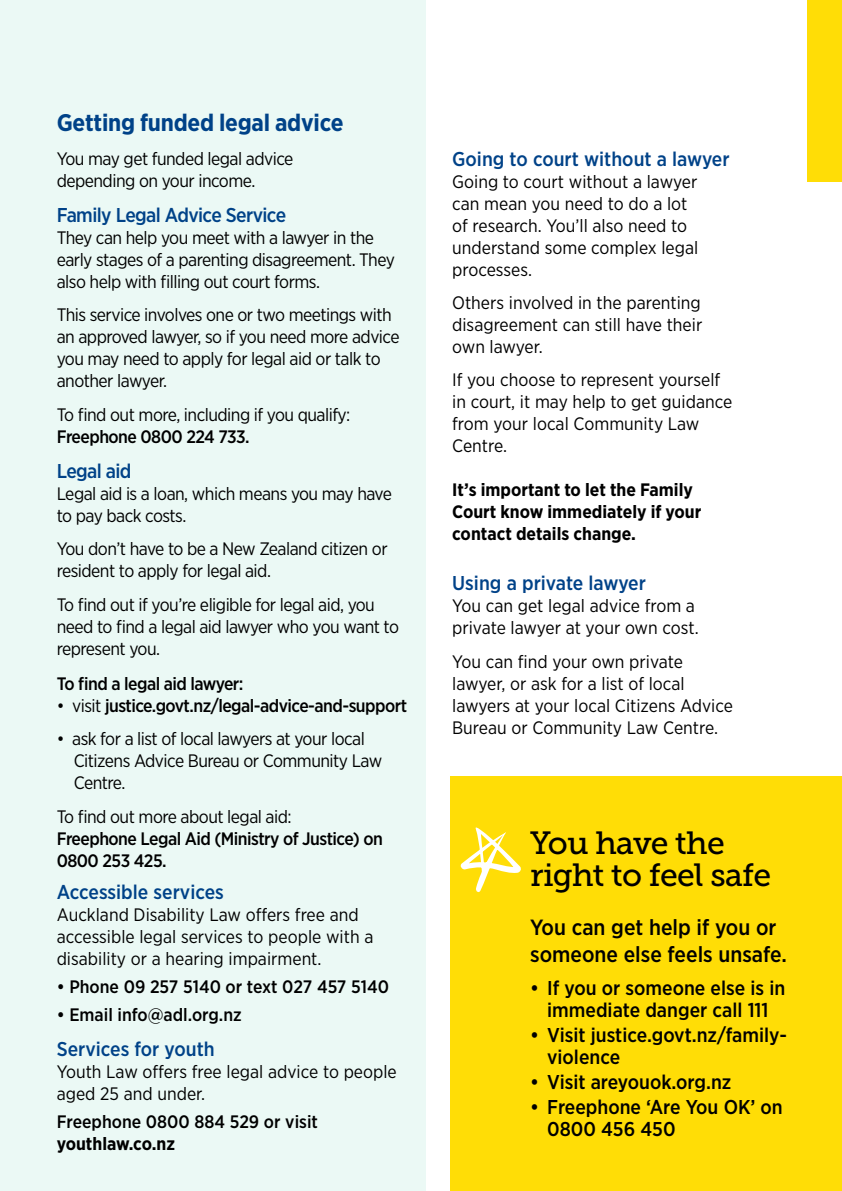
<style>
.page{position:relative;width:842px;height:1191px;background:#fff}
.page>*{position:absolute;margin:0;border:0;box-sizing:border-box;transform-origin:0 0}
.t1{font:32px/32px "Museo Slab 500";letter-spacing:-.02em;color:#000}
.t2{font:700 24px "Gotham Narrow";letter-spacing:-.01em;color:#004288}
.t3{font:500 22px/26.4px "Gotham Narrow";color:#000}
.t4{font:500 20px/22px "Gotham Narrow";color:#000}
.t5{font:500 20px "Gotham Narrow";letter-spacing:-.005em;color:#004288}
.t6{font:500 20px "Gotham Narrow";letter-spacing:-.03em;color:#004288}
.t7{font:18px/22px "Gotham Narrow";letter-spacing:-.03em;color:#000}
.t8{font:18px/22px "Gotham Narrow";color:#000}
.t9{font:500 18px/22px "Gotham Narrow";letter-spacing:-.03em;color:#000}
.t10{font:700 18px/22px "Gotham Narrow";color:#000}
.t11{font:500 18px "Gotham Narrow";color:#000}
.s1{font-weight:400}
</style>
<div class="page">
<div style="left:0;top:0;width:425px;height:1191px;background:#ebf9f5"></div>
<div style="left:808px;top:0;width:34px;height:181px;background:#ffdd06"></div>
<div style="left:451px;top:777px;width:391px;height:414px;background:#ffdd06"></div>
<svg style="left:460px;top:827px;width:61px;height:66px"></svg>
<h2 class="t2" style="left:57px;top:107px;width:288px">Getting funded legal advice</h2>
<p class="t7" style="left:57px;top:147px;width:238px">You may get funded legal advice depending on your income.</p>
<p class="t6" style="left:57px;top:202px;width:231px">Family Legal Advice Service</p>
<p class="t7" style="left:57px;top:226px;width:340px">They can help you meet with a lawyer in the early stages of a parenting disagreement. They also help with filling out court forms.</p>
<p class="t7" style="left:57px;top:303px;width:344px">This service involves one or two meetings with an approved lawyer, so if you need more advice you may need to apply for legal aid or talk to another lawyer.</p>
<p class="t7" style="left:57px;top:403px;width:295px">To find out more, including if you qualify:</p>
<p class="t9" style="left:57px;top:425px;width:195px">Freephone 0800 224 733.</p>
<p class="t6" style="left:57px;top:458px;width:76px">Legal aid</p>
<p class="t7" style="left:57px;top:482px;width:337px">Legal aid is a loan, which means you may have to pay back costs.</p>
<p class="t7" style="left:57px;top:538px;width:332px">You don’t have to be a New Zealand citizen or resident to apply for legal aid.</p>
<p class="t7" style="left:57px;top:593px;width:344px">To find out if you’re eligible for legal aid, you need to find a legal aid lawyer who you want to represent you.</p>
<p class="t9" style="left:57px;top:672px;width:188px">To find a legal aid lawyer:</p>
<p class="t9" style="left:57px;top:694px;width:352px"><span class="s1">• visit</span> justice.govt.nz/legal-advice-and-support</p>
<p class="t7" style="left:74px;top:727px;width:310px;text-indent:-17px">• ask for a list of local lawyers at your local<br>Citizens Advice Bureau or Community Law<br>Centre.</p>
<p class="t7" style="left:57px;top:805px;width:236px">To find out more about legal aid:</p>
<p class="t9" style="left:57px;top:827px;width:328px">Freephone Legal Aid (Ministry of Justice) on<br>0800 253 425.</p>
<p class="t5" style="left:57px;top:879px;width:169px">Accessible services</p>
<p class="t8" style="left:57px;top:903px;width:318px">Auckland Disability Law offers free and accessible legal services to people with a disability or a hearing impairment.</p>
<p class="t11" style="left:57px;top:975px;width:334px">• Phone 09 257 5140 or text 027 457 5140</p>
<p class="t11" style="left:57px;top:1003px;width:187px">• Email info@adl.org.nz</p>
<p class="t5" style="left:57px;top:1036px;width:160px">Services for youth</p>
<p class="t8" style="left:57px;top:1060px;width:342px">Youth Law offers free legal advice to people aged 25 and under.</p>
<p class="t11" style="left:57px;top:1110px;width:263px">Freephone 0800 884 529 or visit</p>
<p class="t10" style="left:57px;top:1132px;width:120px">youthlaw.co.nz</p>
<p class="t5" style="left:452px;top:146px;width:279px">Going to court without a lawyer</p>
<p class="t8" style="left:452px;top:170px;width:248px">Going to court without a lawyer can mean you need to do a lot of research. You’ll also need to understand some complex legal processes.</p>
<p class="t7" style="left:452px;top:291px;width:252px;text-align:justify">Others involved in the parenting disagreement can still have their own lawyer.</p>
<p class="t8" style="left:452px;top:368px;width:282px">If you choose to represent yourself in court, it may help to get guidance from your local Community Law<br>Centre.</p>
<p class="t10" style="left:452px;top:479px;width:251px">It’s important to let the Family<br>Court know immediately if your contact details change.</p>
<p class="t5" style="left:452px;top:571px;width:195px">Using a private lawyer</p>
<p class="t8" style="left:452px;top:595px;width:248px">You can get legal advice from a private lawyer at your own cost.</p>
<p class="t8" style="left:452px;top:650px;width:282px">You can find your own private lawyer, or ask for a list of local lawyers at your local Citizens Advice<br>Bureau or Community Law Centre.</p>
<h1 class="t1" style="left:530px;top:827px;width:243px">You have the right to feel safe</h1>
<p class="t3" style="left:530px;top:914px;width:258px">You can get help if you or someone else feels unsafe.</p>
<p class="t4" style="left:530px;top:977px;width:257px;text-align:center">• If you or someone else is in immediate danger call 111</p>
<p class="t4" style="left:547px;top:1023px;width:241px;text-indent:-17px">• Visit justice.govt.nz/family&shy;violence</p>
<p class="t4" style="left:530px;top:1070px;width:203px">• Visit areyouok.org.nz</p>
<p class="t4" style="left:547px;top:1095px;width:237px;text-indent:-17px">• Freephone ‘Are You OK’ on<br>0800 456 450</p>
</div>
